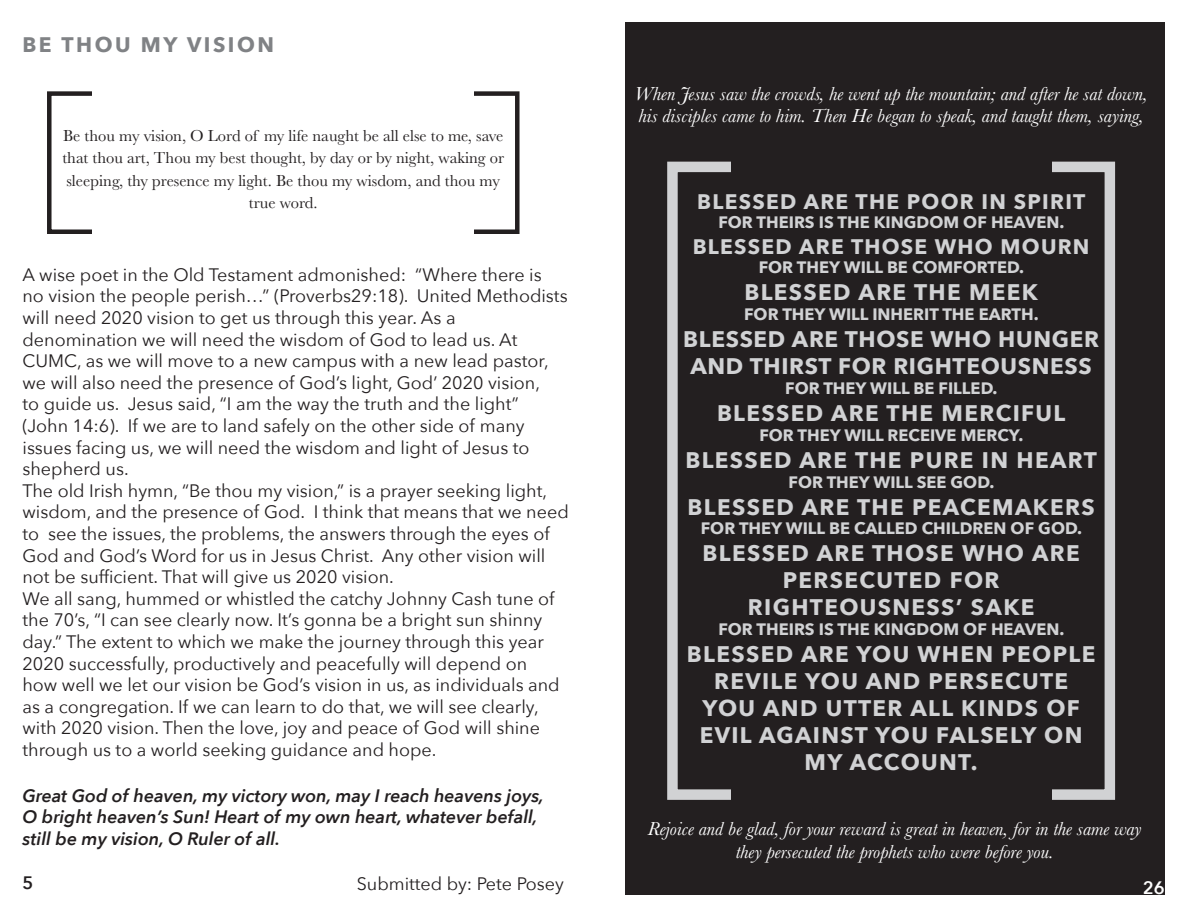
<style>
.page{position:relative;width:1188px;height:918px;background:#fff}
.page>*{position:absolute;margin:0;border:0;box-sizing:border-box;transform-origin:0 0}
.t1{font:700 22.5px/27px "Avenir Next";letter-spacing:.06em;color:#d1d2d4;text-align:center}
.t2{font:700 22.5px "Avenir Next";letter-spacing:.03em;color:#d1d2d4}
.t3{font:700 21px "Avenir Next";letter-spacing:.06em;color:#d1d2d4}
.t4{font:700 21px "Avenir Next";letter-spacing:.12em;color:#808285}
.t5{font:italic 19.5px "Baskerville";color:#fff}
.t6{font:18px/21.6px "Avenir Next";color:#231f20}
.t7{font:italic 600 18px/21.6px "Avenir Next";color:#231f20}
.t8{font:600 18px "Avenir Next";color:#fff}
.t9{font:600 18px "Avenir Next";color:#231f20}
.t10{font:700 16.5px "Avenir Next";color:#d1d2d4}
.t11{font:16.5px/22.5px "Baskerville";color:#231f20}
</style>
<div class="page">
<div style="left:625px;top:22px;width:540px;height:873px;background:#231f20"></div>
<div style="left:667px;top:162px;width:448px;height:638px;border:10px solid #d1d2d4"></div>
<div style="left:731px;top:151px;width:320px;height:669px;background:#231f20"></div>
<div style="left:47px;top:91px;width:473px;height:143px;border:4px solid #231f20"></div>
<div style="left:92px;top:83px;width:382px;height:162px;background:#fff"></div>
<p class="t4" style="left:22px;top:26px;width:253px">BE THOU MY VISION</p>
<p class="t11" style="left:63px;top:124px;width:442px">Be thou my vision, O Lord of my life naught be all else to me, save</p>
<p class="t11" style="left:62px;top:147px;width:443px">that thou art, Thou my best thought, by day or by night, waking or sleeping, thy presence my light. Be thou my wisdom, and thou my</p>
<p class="t11" style="left:249px;top:192px;width:70px">true word.</p>
<p class="t6" style="left:22px;top:263px;width:547px">A wise poet in the Old Testament admonished: “Where there is no vision the people perish…” (Proverbs29:18). United Methodists will need 2020 vision to get us through this year. As a</p>
<p class="t6" style="left:22px;top:328px;width:528px">denomination we will need the wisdom of God to lead us. At<br>CUMC, as we will move to a new campus with a new lead pastor, we will also need the presence of God’s light, God’ 2020 vision,</p>
<p class="t6" style="left:22px;top:393px;width:498px">to guide us. Jesus said, “I am the way the truth and the light”</p>
<p class="t6" style="left:22px;top:414px;width:509px">(John 14:6). If we are to land safely on the other side of many issues facing us, we will need the wisdom and light of Jesus to shepherd us.</p>
<p class="t6" style="left:22px;top:479px;width:548px">The old Irish hymn, “Be thou my vision,” is a prayer seeking light, wisdom, and the presence of God. I think that means that we need to see the issues, the problems, the answers through the eyes of God and God’s Word for us in Jesus Christ. Any other vision will not be sufficient. That will give us 2020 vision.</p>
<p class="t6" style="left:22px;top:587px;width:539px">We all sang, hummed or whistled the catchy Johnny Cash tune of the 70’s, “I can see clearly now. It’s gonna be a bright sun shinny day.” The extent to which we make the journey through this year 2020 successfully, productively and peacefully will depend on how well we let our vision be God’s vision in us, as individuals and as a congregation. If we can learn to do that, we will see clearly, with 2020 vision. Then the love, joy and peace of God will shine through us to a world seeking guidance and hope.</p>
<p class="t7" style="left:22px;top:784px;width:523px">Great God of heaven, my victory won, may I reach heavens joys,<br>O bright heaven’s Sun! Heart of my own heart, whatever befall, still be my vision, O Ruler of all.</p>
<p class="t9" style="left:22px;top:868px;width:12px">5</p>
<p class="t6" style="left:357px;top:872px;width:209px">Submitted by: Pete Posey</p>
<p class="t5" style="left:635px;top:81px;width:515px">When Jesus saw the crowds, he went up the mountain; and after he sat down,</p>
<p class="t5" style="left:639px;top:103px;width:507px">his disciples came to him. Then He began to speak, and taught them, saying,</p>
<p class="t3" style="left:697px;top:183px;width:390px">BLESSED ARE THE POOR IN SPIRIT</p>
<p class="t10" style="left:718px;top:208px;width:348px">FOR THEIRS IS THE KINGDOM OF HEAVEN.</p>
<p class="t3" style="left:693px;top:228px;width:398px">BLESSED ARE THOSE WHO MOURN</p>
<p class="t10" style="left:759px;top:253px;width:267px">FOR THEY WILL BE COMFORTED.</p>
<p class="t1" style="left:744px;top:279px;width:295px">BLESSED ARE THE MEEK</p>
<p class="t10" style="left:744px;top:300px;width:296px">FOR THEY WILL INHERIT THE EARTH.</p>
<p class="t2" style="left:683px;top:320px;width:417px">BLESSED ARE THOSE WHO HUNGER</p>
<p class="t2" style="left:690px;top:347px;width:403px">AND THIRST FOR RIGHTEOUSNESS</p>
<p class="t10" style="left:785px;top:374px;width:214px">FOR THEY WILL BE FILLED.</p>
<p class="t1" style="left:717px;top:399px;width:350px">BLESSED ARE THE MERCIFUL</p>
<p class="t10" style="left:759px;top:421px;width:266px">FOR THEY WILL RECEIVE MERCY.</p>
<p class="t1" style="left:685px;top:446px;width:413px">BLESSED ARE THE PURE IN HEART</p>
<p class="t10" style="left:788px;top:467px;width:207px">FOR THEY WILL SEE GOD.</p>
<p class="t1" style="left:688px;top:493px;width:409px">BLESSED ARE THE PEACEMAKERS</p>
<p class="t10" style="left:701px;top:514px;width:383px">FOR THEY WILL BE CALLED CHILDREN OF GOD.</p>
<p class="t1" style="left:703px;top:540px;width:379px">BLESSED ARE THOSE WHO ARE</p>
<p class="t1" style="left:783px;top:567px;width:218px">PERSECUTED FOR</p>
<p class="t1" style="left:748px;top:594px;width:288px">RIGHTEOUSNESS’ SAKE</p>
<p class="t10" style="left:718px;top:615px;width:348px">FOR THEIRS IS THE KINGDOM OF HEAVEN.</p>
<p class="t1" style="left:687px;top:640px;width:410px">BLESSED ARE YOU WHEN PEOPLE<br>REVILE YOU AND PERSECUTE</p>
<p class="t1" style="left:702px;top:694px;width:379px">YOU AND UTTER ALL KINDS OF</p>
<p class="t1" style="left:700px;top:721px;width:384px">EVIL AGAINST YOU FALSELY ON</p>
<p class="t1" style="left:805px;top:748px;width:175px">MY ACCOUNT.</p>
<p class="t5" style="left:648px;top:816px;width:495px">Rejoice and be glad, for your reward is great in heaven, for in the same way</p>
<p class="t5" style="left:736px;top:839px;width:320px">they persecuted the prophets who were before you.</p>
<p class="t8" style="left:1143px;top:872px;width:23px">26</p>
</div>
